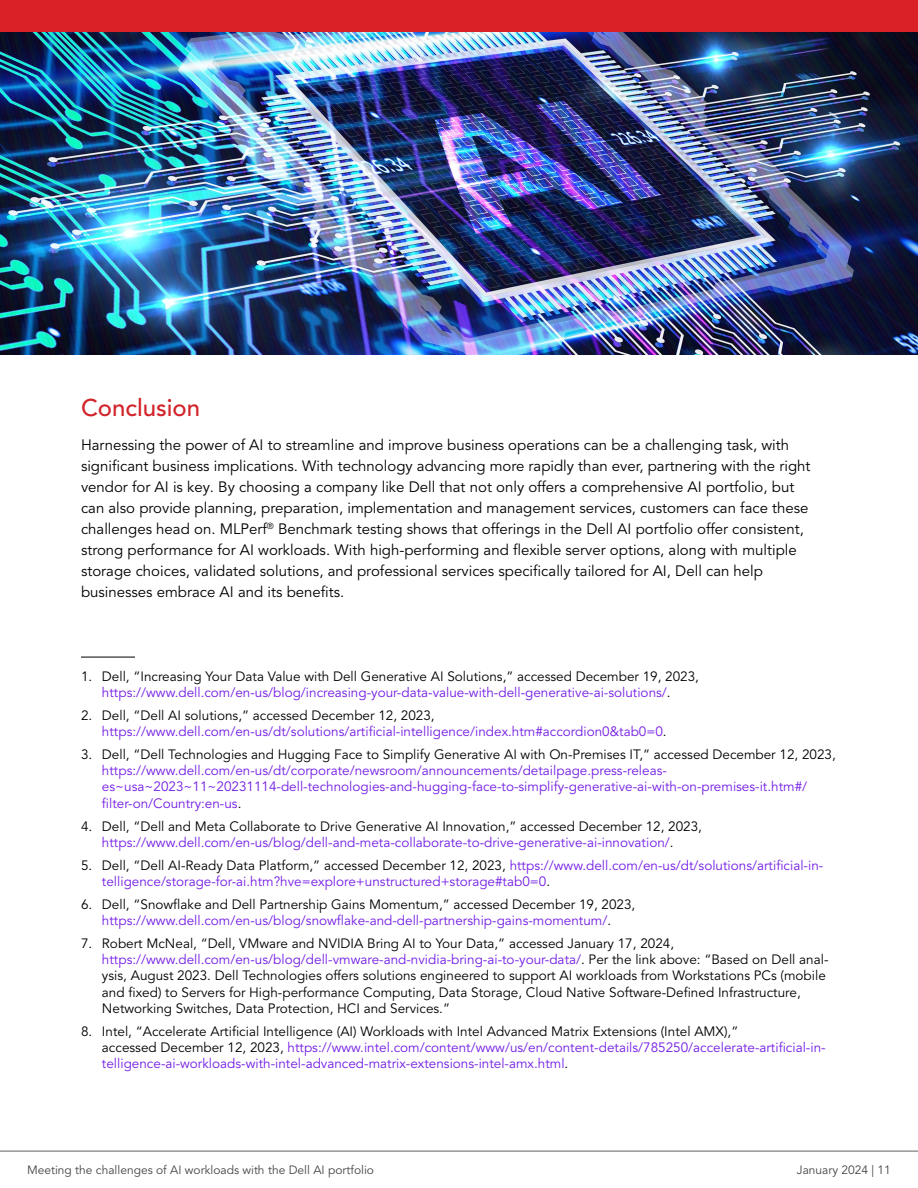
<style>
.page{position:relative;width:918px;height:1188px;background:#fff}
.page>*{position:absolute;margin:0;border:0;box-sizing:border-box;transform-origin:0 0}
.t1{font:500 24px "Avenir LT Pro";color:#d2232a}
.t2{font:15px/21px "Avenir LT Pro";color:#000}
.t3{font:13.5px/16.2px "Avenir LT Pro";color:#731ce5}
.t4{font:13.5px/16.2px "Avenir LT Pro";color:#000}
.t5{font:12px "Avenir LT Pro";color:#464547}
.s1{color:#000}
.s2{color:#731ce5}
</style>
<div class="page">
<hr style="left:81px;top:657px;width:54px;height:1px;background:#000">
<img style="left:0;top:32px;width:918px;height:322px">
<hr style="left:0;top:1151px;width:918px;height:1px;background:#616264">
<div style="left:0;top:0;width:918px;height:32px;background:#da2128"></div>
<h1 class="t1" style="left:81px;top:393px;width:121px">Conclusion</h1>
<p class="t2" style="left:81px;top:435px;width:731px">Harnessing the power of AI to streamline and improve business operations can be a challenging task, with significant business implications. With technology advancing more rapidly than ever, partnering with the right vendor for AI is key. By choosing a company like Dell that not only offers a comprehensive AI portfolio, but can also provide planning, preparation, implementation and management services, customers can face these challenges head on. MLPerf<sup>®</sup> Benchmark testing shows that offerings in the Dell AI portfolio offer consistent, strong performance for AI workloads. With high-performing and flexible server options, along with multiple storage choices, validated solutions, and professional services specifically tailored for AI, Dell can help businesses embrace AI and its benefits.</p>
<p class="t3" style="left:81px;top:668px;width:620px;text-align:center"><span class="s1">1. Dell, “Increasing Your Data Value with Dell Generative AI Solutions,” accessed December 19, 2023, </span>https://www.dell.com/en-us/blog/increasing-your-data-value-with-dell-generative-ai-solutions/<span class="s1">.</span></p>
<p class="t3" style="left:102px;top:707px;width:566px;text-indent:-21px"><span class="s1">2. Dell, “Dell AI solutions,” accessed December 12, 2023, </span>https://www.dell.com/en-us/dt/solutions/artificial-intelligence/index.htm#accordion0&amp;tab0=0<span class="s1">.</span></p>
<p class="t4" style="left:81px;top:747px;width:756px">3. Dell, “Dell Technologies and Hugging Face to Simplify Generative AI with On-Premises IT,” accessed December 12, 2023,</p>
<p class="t3" style="left:102px;top:763px;width:707px">https://www.dell.com/en-us/dt/corporate/newsroom/announcements/detailpage.press-releas&shy;es~usa~2023~11~20231114-dell-technologies-and-hugging-face-to-simplify-generative-ai-with-on-premises-it.htm#/ filter-on/Country:en-us<span class="s1">.</span></p>
<p class="t3" style="left:81px;top:818px;width:623px;text-align:center"><span class="s1">4. Dell, “Dell and Meta Collaborate to Drive Generative AI Innovation,” accessed December 12, 2023, </span>https://www.dell.com/en-us/blog/dell-and-meta-collaborate-to-drive-generative-ai-innovation/<span class="s1">.</span></p>
<p class="t3" style="left:102px;top:857px;width:723px;text-indent:-21px"><span class="s1">5. Dell, “Dell AI-Ready Data Platform,” accessed December 12, 2023,</span> https://www.dell.com/en-us/dt/solutions/artificial-in&shy;telligence/storage-for-ai.htm?hve=explore+unstructured+storage#tab0=0<span class="s1">.</span></p>
<p class="t3" style="left:81px;top:896px;width:556px;text-align:center"><span class="s1">6. Dell, “Snowflake and Dell Partnership Gains Momentum,” accessed December 19, 2023, </span>https://www.dell.com/en-us/blog/snowflake-and-dell-partnership-gains-momentum/<span class="s1">.</span></p>
<p class="t4" style="left:102px;top:936px;width:728px;text-indent:-21px">7. Robert McNeal, “Dell, VMware and NVIDIA Bring AI to Your Data,” accessed January 17, 2024, <span class="s2">https://www.dell.com/en-us/blog/dell-vmware-and-nvidia-bring-ai-to-your-data/</span>. Per the link above: “Based on Dell anal&shy;ysis, August 2023. Dell Technologies offers solutions engineered to support AI workloads from Workstations PCs (mobile and fixed) to Servers for High-performance Computing, Data Storage, Cloud Native Software-Defined Infrastructure, Networking Switches, Data Protection, HCI and Services.”</p>
<p class="t3" style="left:102px;top:1023px;width:725px;text-indent:-21px"><span class="s1">8. Intel, “Accelerate Artificial Intelligence (AI) Workloads with Intel Advanced Matrix Extensions (Intel AMX),”<br>accessed December 12, 2023,</span> https://www.intel.com/content/www/us/en/content-details/785250/accelerate-artificial-in&shy;telligence-ai-workloads-with-intel-advanced-matrix-extensions-intel-amx.html<span class="s1">.</span></p>
<p class="t5" style="left:27px;top:1163px;width:349px">Meeting the challenges of AI workloads with the Dell AI portfolio</p>
<p class="t5" style="left:797px;top:1163px;width:96px">January 2024 | 11</p>
</div>
